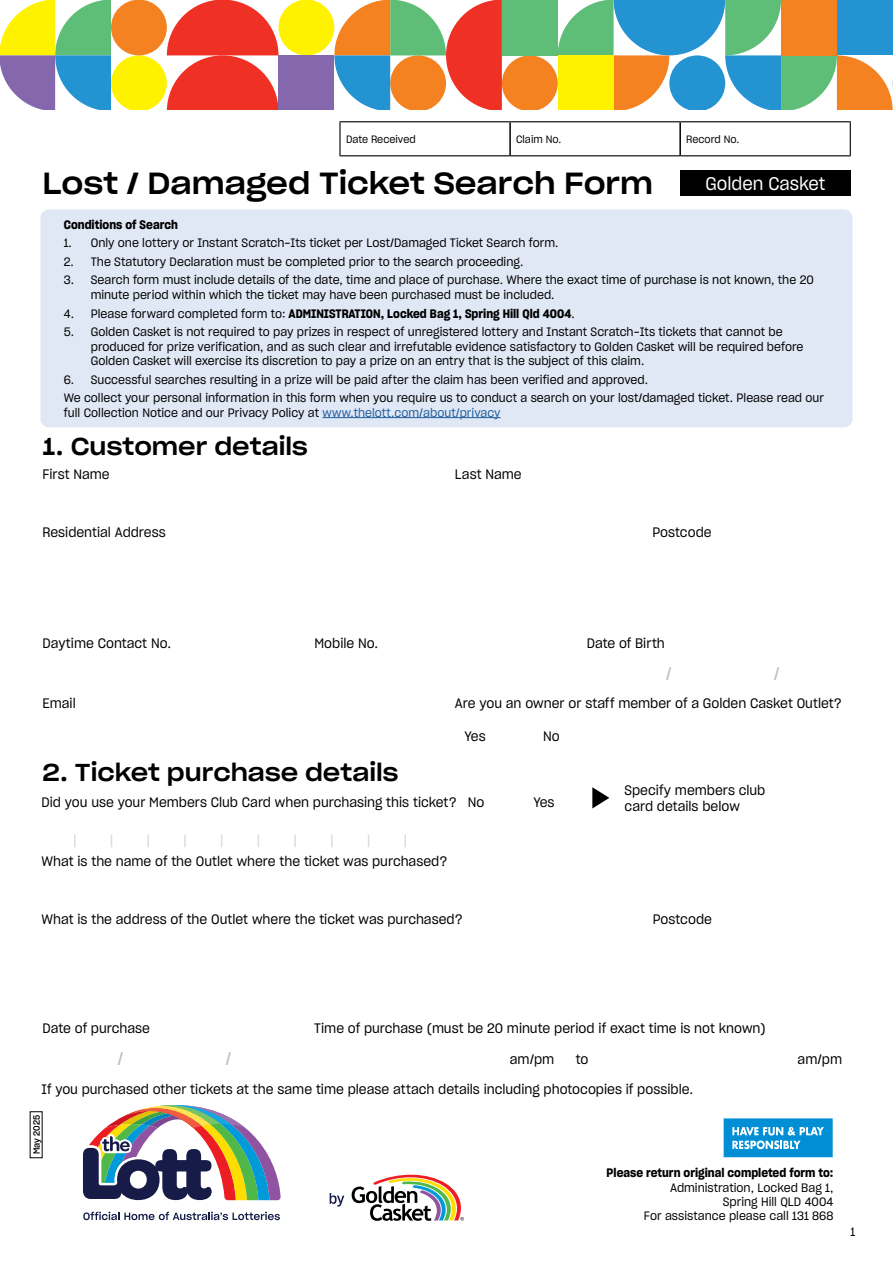
<style>
.page{position:relative;width:893px;height:1263px;background:#fff}
.page>*{position:absolute;margin:0;border:0;box-sizing:border-box;transform-origin:0 0}
.t1{font:30px "Sharp Grotesk Medium 22";color:#000}
.t2{font:24px "Sharp Grotesk Medium 22";color:#000}
.t3{font:18px "Sharp Grotesk Book 18";color:#fff}
.t4{font:18px "Sharp Grotesk Book 18";color:#bcbec0}
.t5{font:13.5px/16.2px "Sharp Grotesk Book 18";color:#000}
.t6{font:12px/14.4px "Sharp Grotesk Book 18";color:#000}
.t7{font:12px "Sharp Grotesk Sm Bold 18";color:#000}
.t8{font:10.5px "Sharp Grotesk Book 18";color:#000}
.t9{font:9px "Sharp Grotesk Medium 18";letter-spacing:-.01em;color:#000}
.s1{font-family:"Sharp Grotesk Book 18"}
.s2{color:#215e9e}
</style>
<div class="page">
<div style="left:278px;top:0;width:56px;height:55px;background:#fff200;border-radius:50%"></div>
<svg style="left:0;top:0;width:278px;height:109px"></svg>
<svg style="left:334px;top:0;width:559px;height:109px"></svg>
<div style="left:558px;top:55px;width:56px;height:54px;background:#fff200"></div>
<div style="left:502px;top:0;width:56px;height:55px;background:#5ebd76"></div>
<div style="left:781px;top:0;width:56px;height:55px;background:#f58220"></div>
<div style="left:278px;top:55px;width:56px;height:54px;background:#8467ad"></div>
<div style="left:837px;top:0;width:56px;height:55px;background:#2493d1"></div>
<svg style="left:83px;top:1105px;width:198px;height:116px"></svg>
<svg style="left:352px;top:1174px;width:112px;height:47px"></svg>
<svg style="left:330px;top:1193px;width:14px;height:13px"></svg>
<svg style="left:723px;top:1118px;width:110px;height:40px;background:#32a5dd"></svg>
<div style="left:40px;top:209px;width:812px;height:218px;background:#e0e7f5;border-radius:9px"></div>
<hr style="left:322px;top:417px;width:179px;height:1px;background:#215e9e">
<hr style="left:509px;top:122px;width:2px;height:33px;background:#000">
<hr style="left:679px;top:122px;width:2px;height:33px;background:#000">
<hr style="left:339px;top:121px;width:171px;height:1px;background:#000">
<hr style="left:339px;top:122px;width:2px;height:33px;background:#000">
<hr style="left:510px;top:121px;width:170px;height:1px;background:#000">
<hr style="left:680px;top:121px;width:171px;height:1px;background:#000">
<hr style="left:850px;top:122px;width:1px;height:33px;background:#000">
<hr style="left:339px;top:155px;width:171px;height:1px;background:#000">
<hr style="left:510px;top:155px;width:170px;height:1px;background:#000">
<hr style="left:680px;top:155px;width:171px;height:1px;background:#000">
<svg style="left:592px;top:787px;width:17px;height:21px"></svg>
<svg style="left:74px;top:834px;width:2px;height:13px"></svg>
<svg style="left:221px;top:834px;width:1px;height:13px"></svg>
<svg style="left:147px;top:834px;width:2px;height:13px"></svg>
<svg style="left:294px;top:834px;width:2px;height:13px"></svg>
<svg style="left:368px;top:834px;width:1px;height:13px"></svg>
<svg style="left:111px;top:834px;width:1px;height:13px"></svg>
<svg style="left:258px;top:834px;width:1px;height:13px"></svg>
<svg style="left:184px;top:834px;width:2px;height:13px"></svg>
<svg style="left:331px;top:834px;width:2px;height:13px"></svg>
<svg style="left:404px;top:834px;width:2px;height:13px"></svg>
<div style="left:680px;top:170px;width:170px;height:26px;background:#000"></div>
<p class="t8" style="left:346px;top:131px;width:71px">Date Received</p>
<p class="t8" style="left:516px;top:131px;width:47px">Claim No.</p>
<p class="t8" style="left:686px;top:131px;width:55px">Record No.</p>
<h1 class="t1" style="left:43px;top:157px;width:612px">Lost / Damaged Ticket Search Form</h1>
<h3 class="t3" style="left:705px;top:170px;width:122px">Golden Casket</h3>
<p class="t7" style="left:64px;top:215px;width:116px">Conditions of Search</p>
<p class="t6" style="left:64px;top:235px;width:496px">1. Only one lottery or Instant Scratch-Its ticket per Lost/Damaged Ticket Search form.</p>
<p class="t6" style="left:64px;top:254px;width:461px">2. The Statutory Declaration must be completed prior to the search proceeding.</p>
<p class="t6" style="left:91px;top:273px;width:725px;text-indent:-27px">3. Search form must include details of the date, time and place of purchase. Where the exact time of purchase is not known, the 20 minute period within which the ticket may have been purchased must be included.</p>
<p class="t7" style="left:64px;top:304px;width:512px"><span class="s1">4. Please forward completed form to:</span> ADMINISTRATION, Locked Bag 1, Spring Hill Qld 4004<span class="s1">.</span></p>
<p class="t6" style="left:91px;top:324px;width:714px;text-indent:-27px">5. Golden Casket is not required to pay prizes in respect of unregistered lottery and Instant Scratch-Its tickets that cannot be produced for prize verification, and as such clear and irrefutable evidence satisfactory to Golden Casket will be required before<br>Golden Casket will exercise its discretion to pay a prize on an entry that is the subject of this claim.</p>
<p class="t6" style="left:64px;top:370px;width:762px;line-height:18.6px">6. Successful searches resulting in a prize will be paid after the claim has been verified and approved.<br>We collect your personal information in this form when you require us to conduct a search on your lost/damaged ticket. Please read our</p>
<p class="t6" style="left:64px;top:405px;width:438px">full Collection Notice and our Privacy Policy at <span class="s2">www.thelott.com/about/privacy</span></p>
<h2 class="t2" style="left:43px;top:425px;width:267px">1. Customer details</h2>
<p class="t5" style="left:43px;top:466px;width:69px">First Name</p>
<p class="t5" style="left:43px;top:524px;width:125px">Residential Address</p>
<p class="t5" style="left:455px;top:466px;width:68px">Last Name</p>
<p class="t5" style="left:652px;top:524px;width:61px">Postcode</p>
<p class="t5" style="left:43px;top:635px;width:130px">Daytime Contact No.</p>
<p class="t5" style="left:314px;top:635px;width:65px">Mobile No.</p>
<p class="t5" style="left:587px;top:635px;width:80px">Date of Birth</p>
<p class="t5" style="left:43px;top:694px;width:35px">Email</p>
<h3 class="t4" style="left:666px;top:660px;width:7px">/</h3>
<h3 class="t4" style="left:774px;top:660px;width:7px">/</h3>
<p class="t5" style="left:455px;top:694px;width:388px">Are you an owner or staff member of a Golden Casket Outlet?</p>
<p class="t5" style="left:464px;top:728px;width:23px">Yes</p>
<p class="t5" style="left:543px;top:728px;width:18px">No</p>
<h2 class="t2" style="left:43px;top:751px;width:358px">2. Ticket purchase details</h2>
<p class="t5" style="left:42px;top:793px;width:444px">Did you use your Members Club Card when purchasing this ticket? No</p>
<p class="t5" style="left:533px;top:794px;width:23px">Yes</p>
<p class="t5" style="left:42px;top:853px;width:407px">What is the name of the Outlet where the ticket was purchased?</p>
<p class="t5" style="left:42px;top:910px;width:423px">What is the address of the Outlet where the ticket was purchased?</p>
<p class="t5" style="left:624px;top:782px;width:142px">Specify members club card details below</p>
<p class="t5" style="left:653px;top:910px;width:61px">Postcode</p>
<p class="t5" style="left:43px;top:1020px;width:109px">Date of purchase</p>
<h3 class="t4" style="left:117px;top:1045px;width:7px">/</h3>
<h3 class="t4" style="left:225px;top:1045px;width:7px">/</h3>
<p class="t5" style="left:314px;top:1020px;width:453px">Time of purchase (must be 20 minute period if exact time is not known)</p>
<p class="t5" style="left:510px;top:1050px;width:46px">am/pm</p>
<p class="t5" style="left:576px;top:1050px;width:14px">to</p>
<p class="t5" style="left:798px;top:1050px;width:46px">am/pm</p>
<p class="t5" style="left:42px;top:1081px;width:653px">If you purchased other tickets at the same time please attach details including photocopies if possible.</p>
<p class="t9" style="left:30px;top:1154px;width:41px;rotate:-90deg">May 2025</p>
<p class="t7" style="left:607px;top:1164px;width:228px">Please return original completed form to:</p>
<p class="t6" style="left:644px;top:1180px;width:191px;text-align:right">Administration, Locked Bag 1,<br>Spring Hill QLD 4004<br>For assistance please call 131 868</p>
<p class="t6" style="left:851px;top:1224px;width:6px">1</p>
</div>
